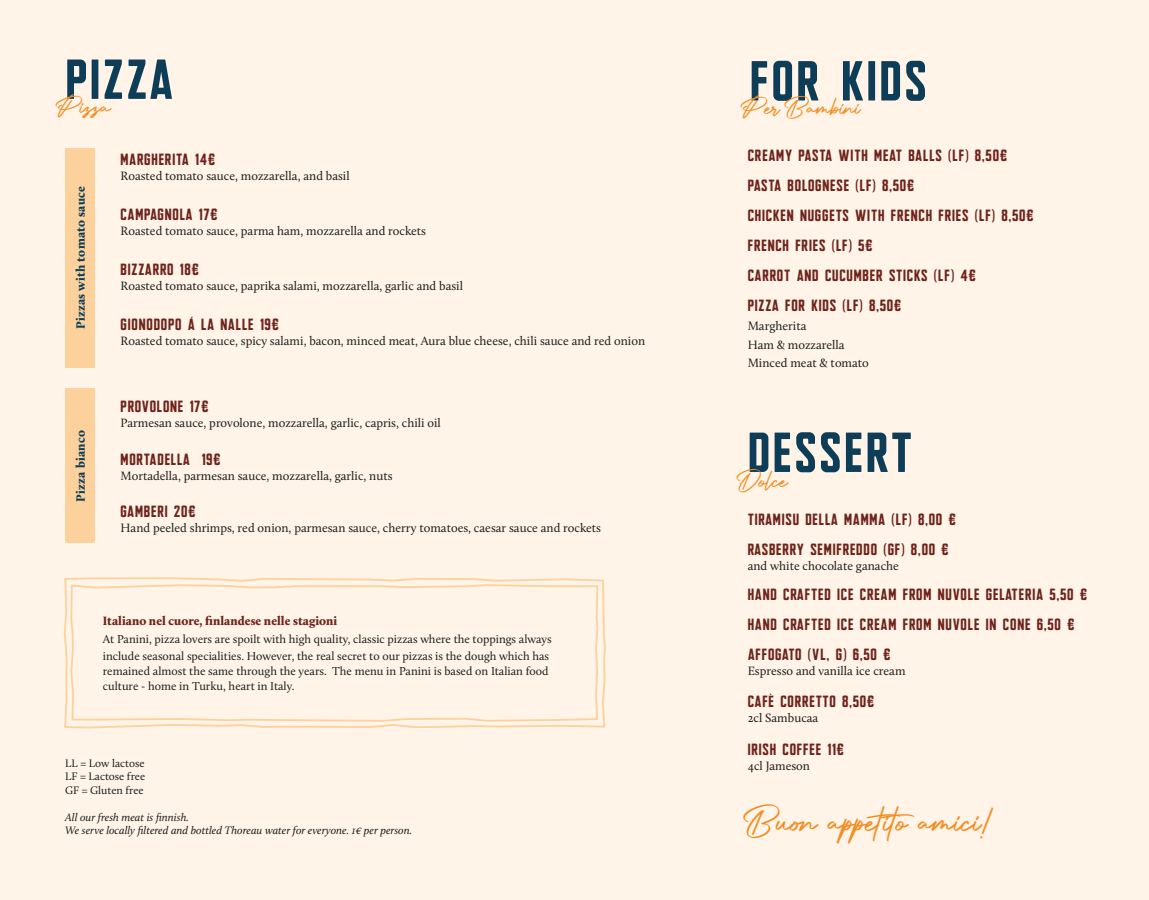
<style>
.page{position:relative;width:1149px;height:900px;background:#fff}
.page>*{position:absolute;margin:0;border:0;box-sizing:border-box;transform-origin:0 0}
.t1{font:56.25px "Autostrada";letter-spacing:.05em;color:#0e3d57}
.t2{font:44.5px "Authentic Signature";color:#f28d23}
.t3{font:30px "Authentic Signature";color:#f28d23}
.t4{font:16.25px "Autostrada";letter-spacing:.05em;color:#6d231c}
.t5{font:12.5px "Calluna";color:#1d1d1b}
.t6{font:900 12.5px "Calluna";color:#6d231c}
.t7{font:900 12.5px "Calluna";letter-spacing:.02em;color:#0e3d57}
.t8{font:11.88px "Calluna";color:#1d1d1b}
.t9{font:italic 11.25px "Calluna";color:#1d1d1b}
.t10{font:11.25px "Calluna";color:#1d1d1b}
</style>
<div class="page">
<div style="left:0;top:0;width:1148px;height:900px;background:#fff4e7"></div>
<div style="left:65px;top:148px;width:30px;height:219px;background:#fcd19c"></div>
<div style="left:65px;top:389px;width:30px;height:154px;background:#fcd19c"></div>
<svg style="left:63px;top:577px;width:543px;height:152px"></svg>
<p class="t1" style="left:66px;top:50px;width:109px">PIZZA</p>
<p class="t3" style="left:56px;top:90px;width:56px">Pizza</p>
<p class="t7" style="left:73px;top:329px;width:145px;rotate:-90deg">Pizzas with tomato sauce</p>
<p class="t7" style="left:73px;top:502px;width:73px;rotate:-90deg">Pizza bianco</p>
<p class="t4" style="left:121px;top:151px;width:96px">MARGHERITA 14€</p>
<p class="t5" style="left:120px;top:168px;width:231px">Roasted tomato sauce, mozzarella, and basil</p>
<p class="t4" style="left:121px;top:206px;width:98px">CAMPAGNOLA 17€</p>
<p class="t5" style="left:120px;top:223px;width:307px">Roasted tomato sauce, parma ham, mozzarella and rockets</p>
<p class="t4" style="left:121px;top:261px;width:80px">BIZZARRO 18€</p>
<p class="t5" style="left:120px;top:278px;width:344px">Roasted tomato sauce, paprika salami, mozzarella, garlic and basil</p>
<p class="t4" style="left:121px;top:316px;width:160px">GIONODOPO Á LA NALLE 19€</p>
<p class="t5" style="left:120px;top:333px;width:526px">Roasted tomato sauce, spicy salami, bacon, minced meat, Aura blue cheese, chili sauce and red onion</p>
<p class="t4" style="left:121px;top:398px;width:89px">PROVOLONE 17€</p>
<p class="t5" style="left:120px;top:415px;width:322px">Parmesan sauce, provolone, mozzarella, garlic, capris, chili oil</p>
<p class="t4" style="left:121px;top:451px;width:101px">MORTADELLA 19€</p>
<p class="t5" style="left:120px;top:468px;width:273px">Mortadella, parmesan sauce, mozzarella, garlic, nuts</p>
<p class="t4" style="left:121px;top:503px;width:76px">GAMBERI 20€</p>
<p class="t5" style="left:120px;top:520px;width:482px">Hand peeled shrimps, red onion, parmesan sauce, cherry tomatoes, caesar sauce and rockets</p>
<p class="t6" style="left:103px;top:613px;width:236px">Italiano nel cuore, finlandese nelle stagioni</p>
<p class="t8" style="left:103px;top:631px;width:450px">At Panini, pizza lovers are spoilt with high quality, classic pizzas where the toppings always</p>
<p class="t8" style="left:103px;top:649px;width:447px">include seasonal specialities. However, the real secret to our pizzas is the dough which has</p>
<p class="t8" style="left:103px;top:664px;width:447px">remained almost the same through the years. The menu in Panini is based on Italian food</p>
<p class="t8" style="left:103px;top:679px;width:193px">culture - home in Turku, heart in Italy.</p>
<p class="t10" style="left:65px;top:756px;width:81px">LL = Low lactose</p>
<p class="t10" style="left:65px;top:770px;width:81px">LF = Lactose free</p>
<p class="t10" style="left:65px;top:783px;width:80px">GF = Gluten free</p>
<p class="t9" style="left:65px;top:810px;width:125px">All our fresh meat is finnish.</p>
<p class="t9" style="left:65px;top:824px;width:348px">We serve locally filtered and bottled Thoreau water for everyone. 1€ per person.</p>
<p class="t1" style="left:749px;top:52px;width:178px">FOR KIDS</p>
<p class="t3" style="left:740px;top:91px;width:121px">Per Bambini</p>
<p class="t4" style="left:747px;top:147px;width:261px">CREAMY PASTA WITH MEAT BALLS (LF) 8,50€</p>
<p class="t4" style="left:747px;top:177px;width:168px">PASTA BOLOGNESE (LF) 8,50€</p>
<p class="t4" style="left:747px;top:207px;width:287px">CHICKEN NUGGETS WITH FRENCH FRIES (LF) 8,50€</p>
<p class="t4" style="left:747px;top:237px;width:126px">FRENCH FRIES (LF) 5€</p>
<p class="t4" style="left:747px;top:267px;width:229px">CARROT AND CUCUMBER STICKS (LF) 4€</p>
<p class="t4" style="left:747px;top:297px;width:155px">PIZZA FOR KIDS (LF) 8,50€</p>
<p class="t5" style="left:747px;top:318px;width:60px">Margherita</p>
<p class="t5" style="left:747px;top:337px;width:98px">Ham &amp; mozzarella</p>
<p class="t5" style="left:747px;top:356px;width:123px">Minced meat &amp; tomato</p>
<p class="t1" style="left:747px;top:424px;width:166px">DESSERT</p>
<p class="t3" style="left:738px;top:464px;width:50px">Dolce</p>
<p class="t4" style="left:747px;top:511px;width:209px">TIRAMISU DELLA MAMMA (LF) 8,00 €</p>
<p class="t4" style="left:747px;top:541px;width:202px">RASBERRY SEMIFREDDO (GF) 8,00 €</p>
<p class="t5" style="left:747px;top:558px;width:153px">and white chocolate ganache</p>
<p class="t4" style="left:747px;top:586px;width:341px">HAND CRAFTED ICE CREAM FROM NUVOLE GELATERIA 5,50 €</p>
<p class="t4" style="left:747px;top:616px;width:328px">HAND CRAFTED ICE CREAM FROM NUVOLE IN CONE 6,50 €</p>
<p class="t4" style="left:747px;top:646px;width:144px">AFFOGATO (VL, G) 6,50 €</p>
<p class="t5" style="left:747px;top:663px;width:159px">Espresso and vanilla ice cream</p>
<p class="t4" style="left:747px;top:693px;width:128px">CAFÈ CORRETTO 8,50€</p>
<p class="t5" style="left:747px;top:711px;width:72px">2cl Sambucaa</p>
<p class="t4" style="left:747px;top:741px;width:98px">IRISH COFFEE 11€</p>
<p class="t5" style="left:747px;top:758px;width:64px">4cl Jameson</p>
<p class="t2" style="left:746px;top:798px;width:246px">Buon appetito amici!</p>
</div>
